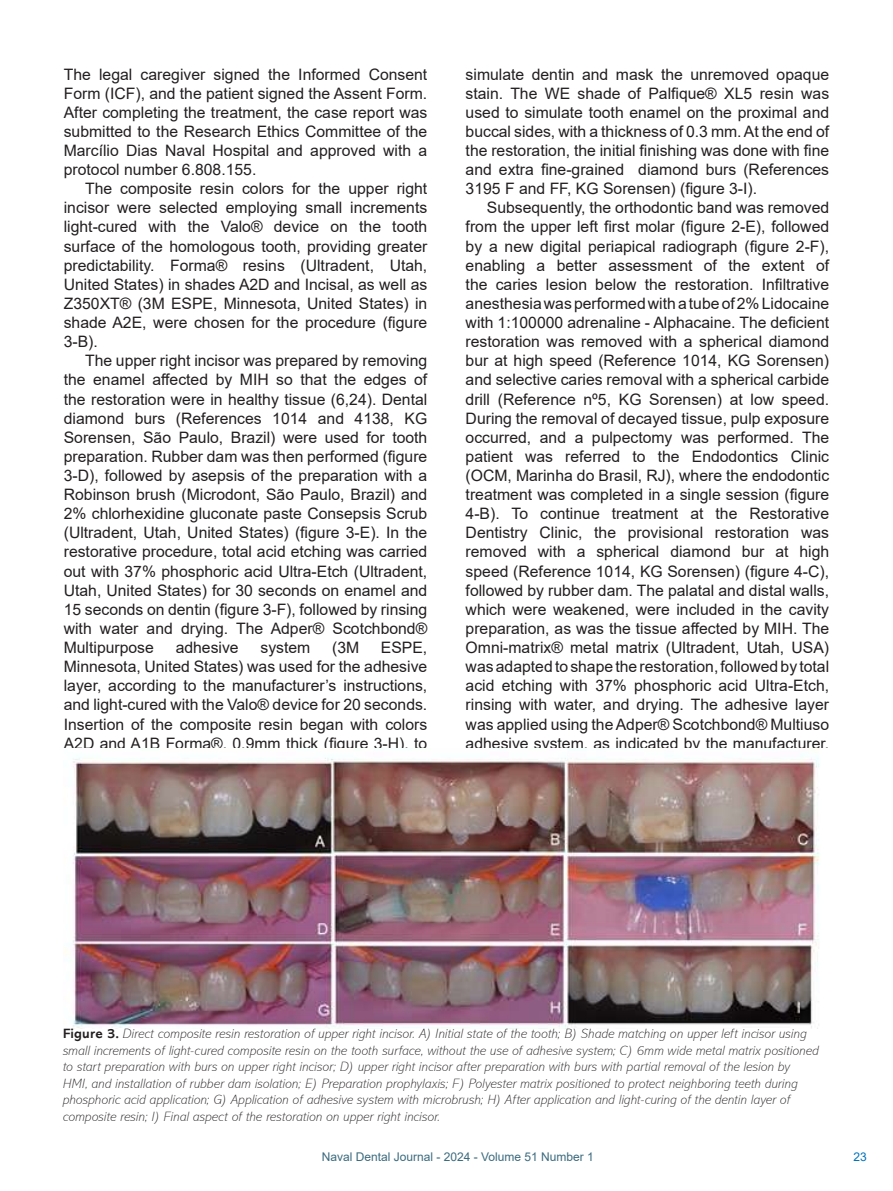
<style>
.page{position:relative;width:893px;height:1191px;background:#fff}
.page>*{position:absolute;margin:0;border:0;box-sizing:border-box;transform-origin:0 0}
.t1{font:15.75px/19px "Arial";color:#231f20;text-align:justify}
.t2{font:italic 200 13.5px/16.5px "Abadi";letter-spacing:.005em;color:#231f20}
.t3{font:12px "Arial";color:#3b6b7e}
.t4{font:12px "Arial";color:#0072bb}
.s1{font-family:"Abadi MT Pro";font-weight:700;font-style:normal}
</style>
<div class="page">
<img style="left:64px;top:755px;width:755px;height:273px">
<p class="t1" style="left:64px;top:64px;width:365px">The legal caregiver signed the Informed Consent Form (ICF), and the patient signed the Assent Form.<br>After completing the treatment, the case report was submitted to the Research Ethics Committee of the Marcílio Dias Naval Hospital and approved with a protocol number 6.808.155.</p>
<p class="t1" style="left:64px;top:179px;width:365px;text-indent:21px">The composite resin colors for the upper right incisor were selected employing small increments light-cured with the Valo® device on the tooth surface of the homologous tooth, providing greater predictability. Forma® resins (Ultradent, Utah, United States) in shades A2D and Incisal, as well as Z350XT® (3M ESPE, Minnesota, United States) in shade A2E, were chosen for the procedure (figure 3-B).</p>
<p class="t1" style="left:64px;top:351px;width:365px;text-indent:21px">The upper right incisor was prepared by removing the enamel affected by MIH so that the edges of the restoration were in healthy tissue (6,24). Dental diamond burs (References 1014 and 4138, KG Sorensen, São Paulo, Brazil) were used for tooth preparation. Rubber dam was then performed (figure 3-D), followed by asepsis of the preparation with a Robinson brush (Microdont, São Paulo, Brazil) and 2% chlorhexidine gluconate paste Consepsis Scrub (Ultradent, Utah, United States) (figure 3-E). In the restorative procedure, total acid etching was carried out with 37% phosphoric acid Ultra-Etch (Ultradent, Utah, United States) for 30 seconds on enamel and 15 seconds on dentin (figure 3-F), followed by rinsing with water and drying. The Adper® Scotchbond® Multipurpose</p>
<p class="t1" style="left:64px;top:638px;width:365px;text-indent:317px">ESPE, Minnesota, United States) was used for the adhesive layer, according to the manufacturer’s instructions, and light-cured with the Valo® device for 20 seconds.<br>Insertion of the composite resin began with colors A2D and A1B Forma®, 0.9mm thick (figure 3-H), to</p>
<p class="t1" style="left:176px;top:638px;width:65px">adhesive</p>
<p class="t1" style="left:260px;top:638px;width:51px">system</p>
<p class="t1" style="left:332px;top:638px;width:29px">(3M</p>
<p class="t1" style="left:466px;top:64px;width:365px">simulate dentin and mask the unremoved opaque stain. The WE shade of Palfique® XL5 resin was used to simulate tooth enamel on the proximal and buccal sides, with a thickness of 0.3 mm. At the end of the restoration, the initial finishing was done with fine and extra fine-grained diamond burs (References 3195 F and FF, KG Sorensen) (figure 3-I).</p>
<p class="t1" style="left:466px;top:198px;width:365px;text-indent:21px">Subsequently, the orthodontic band was removed from the upper left first molar (figure 2-E), followed by a new digital periapical radiograph (figure 2-F), enabling a better assessment of the extent of the caries lesion below the restoration. Infiltrative anesthesia was performed with a tube of 2% Lidocaine with 1:100000 adrenaline - Alphacaine. The deficient restoration was removed with a spherical diamond bur at high speed (Reference 1014, KG Sorensen) and selective caries removal with a spherical carbide drill (Reference nº5, KG Sorensen) at low speed.<br>During the removal of decayed tissue, pulp exposure occurred, and a pulpectomy was performed. The patient was referred to the Endodontics Clinic (OCM, Marinha do Brasil, RJ), where the endodontic treatment was completed in a single session (figure 4-B). To continue treatment at the Restorative Dentistry Clinic, the provisional restoration was removed with a spherical diamond bur at high speed (Reference 1014, KG Sorensen) (figure 4-C), followed by rubber dam. The palatal and distal walls, which were weakened, were included in the cavity preparation, as was the tissue affected by MIH. The Omni-matrix® metal matrix (Ultradent, Utah, USA) was adapted to shape the restoration, followed by total acid etching with 37% phosphoric acid Ultra-Etch, rinsing with water, and drying. The adhesive layer was applied using the Adper® Scotchbond® Multiuso adhesive system, as indicated by the manufacturer,</p>
<p class="t2" style="left:63px;top:1025px;width:757px"><span class="s1">Figure 3.</span> Direct composite resin restoration of upper right incisor. A) Initial state of the tooth; B) Shade matching on upper left incisor using small increments of light-cured composite resin on the tooth surface, without the use of adhesive system; C) 6mm wide metal matrix positioned to start preparation with burs on upper right incisor; D) upper right incisor after preparation with burs with partial removal of the lesion by<br>HMI, and installation of rubber dam isolation; E) Preparation prophylaxis; F) Polyester matrix positioned to protect neighboring teeth during phosphoric acid application; G) Application of adhesive system with microbrush; H) After application and light-curing of the dentin layer of composite resin; I) Final aspect of the restoration on upper right incisor.</p>
<p class="t3" style="left:322px;top:1148px;width:274px">Naval Dental Journal - 2024 - Volume 51 Number 1</p>
<p class="t4" style="left:853px;top:1148px;width:15px">23</p>
</div>
